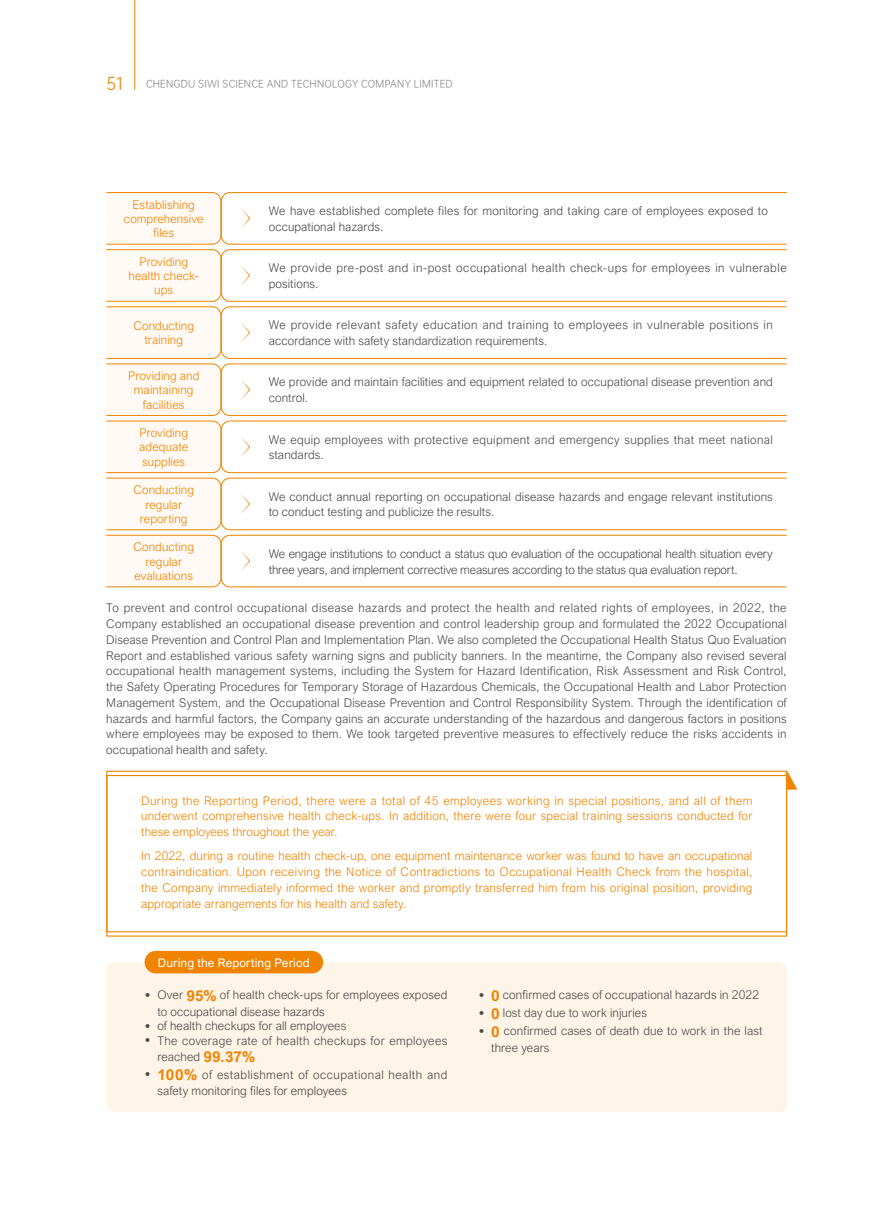
<style>
.page{position:relative;width:893px;height:1212px;background:#fff}
.page>*{position:absolute;margin:0;border:0;box-sizing:border-box;transform-origin:0 0}
.t1{font:16.5px "OPPO Sans R";color:#f08300}
.t2{font:300 12px/15.8px "Arial Nova";letter-spacing:.01em;color:#4c4948}
.t3{font:300 12px/14.4px "Arial Nova";letter-spacing:.01em;color:#f08300;text-align:center}
.t4{font:300 12px/15.8px "Arial Nova";letter-spacing:.03em;color:#4c4948}
.t5{font:300 12px/15.8px "Arial Nova";letter-spacing:-.01em;color:#4c4948}
.t6{font:300 12px/15.8px "Arial Nova";letter-spacing:.035em;color:#4c4948}
.t7{font:12px "Arial Nova";letter-spacing:.01em;color:#fff}
.t8{font:9.75px "OPPO Sans R";letter-spacing:.025em;color:#898989}
.s1{font-family:"DIN Pro";font-weight:400}
.s2{font-weight:700;font-size:15px;color:#f08300}
</style>
<div class="page">
<hr style="left:134px;top:0;width:1px;height:90px;background:#f08300">
<svg style="left:787px;top:771px;width:10px;height:18px"></svg>
<div style="left:106px;top:771px;width:681px;height:161px;border:1px solid #f08300"></div>
<div style="left:106px;top:775px;width:681px;height:161px;border:1px solid #f08300"></div>
<div style="left:106px;top:962px;width:681px;height:150px;background:#fef4e8;border-radius:9px"></div>
<div style="left:145px;top:951px;width:178px;height:22px;background:#f08300;border-radius:11px"></div>
<svg style="left:106px;top:192px;width:681px;height:395px"></svg>
<h1 class="t1" style="left:106px;top:71px;width:18px">51</h1>
<p class="t8" style="left:146px;top:76px;width:308px">CHENGDU SIWI SCIENCE AND TECHNOLOGY COMPANY LIMITED</p>
<p class="t3" style="left:124px;top:197px;width:81px">Establishing comprehensive files</p>
<p class="t2" style="left:269px;top:203px;width:501px">We have established complete files for monitoring and taking care of employees exposed to occupational hazards.</p>
<p class="t3" style="left:129px;top:254px;width:72px">Providing health check&shy;ups</p>
<p class="t6" style="left:269px;top:260px;width:519px">We provide pre-post and in-post occupational health check-ups for employees in vulnerable positions.</p>
<p class="t4" style="left:269px;top:317px;width:506px">We provide relevant safety education and training to employees in vulnerable positions in accordance with safety standardization requirements.</p>
<p class="t3" style="left:133px;top:318px;width:62px">Conducting training</p>
<p class="t3" style="left:128px;top:368px;width:73px">Providing and maintaining facilities</p>
<p class="t3" style="left:139px;top:426px;width:50px;text-align:justify">Providing adequate supplies</p>
<p class="t4" style="left:269px;top:431px;width:506px">We equip employees with protective equipment and emergency supplies that meet national standards.</p>
<p class="t3" style="left:133px;top:483px;width:62px">Conducting regular reporting</p>
<p class="t2" style="left:269px;top:488px;width:506px">We conduct annual reporting on occupational disease hazards and engage relevant institutions to conduct testing and publicize the results.</p>
<p class="t5" style="left:269px;top:546px;width:506px">We engage institutions to conduct a status quo evaluation of the occupational health situation every three years, and implement corrective measures according to the status qua evaluation report.</p>
<p class="t2" style="left:269px;top:374px;width:506px">We provide and maintain facilities and equipment related to occupational disease prevention and control.</p>
<p class="t3" style="left:133px;top:540px;width:62px">Conducting regular evaluations</p>
<p class="t2" style="left:106px;top:600px;width:682px;text-align:justify">To prevent and control occupational disease hazards and protect the health and related rights of employees, in 2022, the Company established an occupational disease prevention and control leadership group and formulated the 2022 Occupational Disease Prevention and Control Plan and Implementation Plan. We also completed the Occupational Health Status Quo Evaluation Report and established various safety warning signs and publicity banners. In the meantime, the Company also revised several occupational health management systems, including the System for Hazard Identification, Risk Assessment and Risk Control, the Safety Operating Procedures for Temporary Storage of Hazardous Chemicals, the Occupational Health and Labor Protection Management System, and the Occupational Disease Prevention and Control Responsibility System. Through the identification of hazards and harmful factors, the Company gains an accurate understanding of the hazardous and dangerous factors in positions where employees may be exposed to them. We took targeted preventive measures to effectively reduce the risks accidents in occupational health and safety.</p>
<p class="t3" style="left:141px;top:792px;width:613px;line-height:15.8px;text-align:justify">During the Reporting Period, there were a total of 45 employees working in special positions, and all of them underwent comprehensive health check-ups. In addition, there were four special training sessions conducted for these employees throughout the year.</p>
<p class="t3" style="left:141px;top:848px;width:613px;line-height:15.8px;text-align:justify">In 2022, during a routine health check-up, one equipment maintenance worker was found to have an occupational contraindication. Upon receiving the Notice of Contradictions to Occupational Health Check from the hospital, the Company immediately informed the worker and promptly transferred him from his original position, providing appropriate arrangements for his health and safety.</p>
<p class="t7" style="left:158px;top:955px;width:153px">During the Reporting Period</p>
<p class="t2" style="left:157px;top:987px;width:291px;line-height:16.5px;text-indent:-13px"><span class="s1">•</span> Over <span class="s2">95%</span> of health check-ups for employees exposed to occupational disease hazards</p>
<p class="t2" style="left:145px;top:1018px;width:203px"><span class="s1">•</span> of health checkups for all employees</p>
<p class="t2" style="left:157px;top:1032px;width:291px;text-indent:-13px"><span class="s1">•</span> The coverage rate of health checkups for employees reached <span class="s2">99.37%</span></p>
<p class="t4" style="left:157px;top:1066px;width:291px;line-height:16.5px;text-indent:-13px"><span class="s1">•</span> <span class="s2">100%</span> of establishment of occupational health and safety monitoring files for employees</p>
<p class="t2" style="left:478px;top:987px;width:282px"><span class="s1">•</span> <span class="s2">0</span> confirmed cases of occupational hazards in 2022</p>
<p class="t2" style="left:478px;top:1005px;width:170px"><span class="s1">•</span> <span class="s2">0</span> lost day due to work injuries</p>
<p class="t2" style="left:491px;top:1023px;width:273px;line-height:16.5px;text-indent:-13px"><span class="s1">•</span> <span class="s2">0</span> confirmed cases of death due to work in the last three years</p>
</div>
